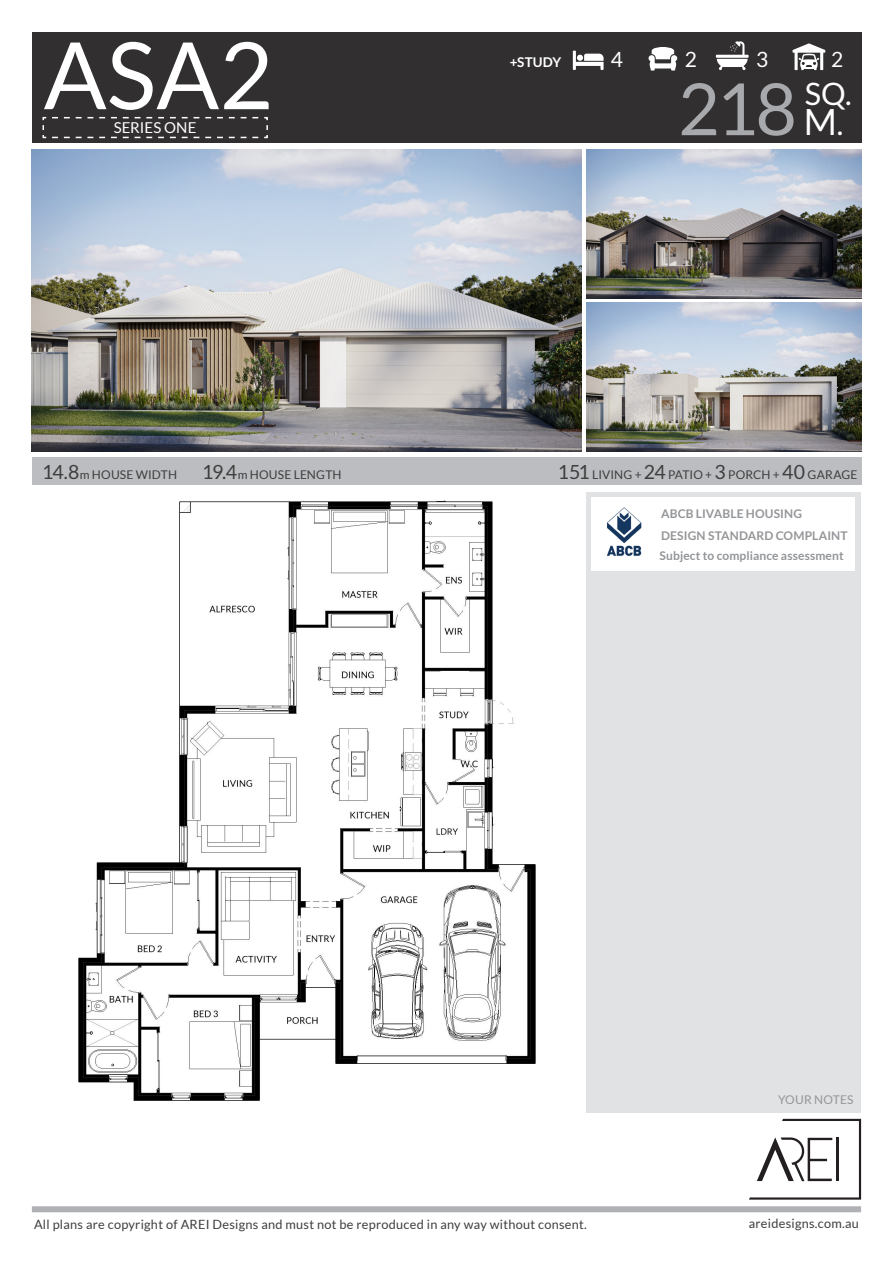
<style>
.page{position:relative;width:893px;height:1263px;background:#fff}
.page>*{position:absolute;margin:0;border:0;box-sizing:border-box;transform-origin:0 0}
.Plan_Code{font:93px "Lato";color:#fff}
.Sq_m_number{font:72px "Lato";color:#a8a9ad}
.t1{font:36.15px "Lato";color:#fff}
.t2{font:30.9px "Lato";color:#fff}
.Rooms{font:21px "Lato";color:#fff}
.Series{font:15px "Lato";letter-spacing:.005em;color:#fff}
.Text_medium{font:700 13.5px "Lato";letter-spacing:.01em;color:#fff}
.t3{font:12.75px "Lato";letter-spacing:.02em;color:#3e3e3f}
.t4{font:700 12px/20.7px "Lato";letter-spacing:.01em;color:#939598}
.Text_small{font:12px "Lato";letter-spacing:.01em;color:#3e3e3f}
.Text_medium-2{font:12px "Lato";letter-spacing:.015em;color:#3e3e3f}
.t5{font:12px "Lato";letter-spacing:.015em;color:#939598}
.s1{font-size:30.9px}
.s2{font-size:19.5px}
</style>
<div class="page">
<div style="left:586px;top:492px;width:275px;height:620px;background:#e1e2e4"></div>
<div style="left:32px;top:458px;width:829px;height:27px;background:#bcbdc0"></div>
<div style="left:32px;top:32px;width:829px;height:110px;background:#312f30"></div>
<svg style="left:42px;top:116px;width:226px;height:23px"></svg>
<svg style="left:573px;top:51px;width:31px;height:19px"></svg>
<svg style="left:716px;top:41px;width:33px;height:29px"></svg>
<svg style="left:648px;top:47px;width:29px;height:24px"></svg>
<svg style="left:792px;top:43px;width:33px;height:27px"></svg>
<svg style="left:749px;top:1119px;width:112px;height:80px"></svg>
<div style="left:32px;top:1206px;width:829px;height:6px;background:#b0b1b5"></div>
<div style="left:591px;top:497px;width:263px;height:74px;background:#fff"></div>
<img style="left:606px;top:507px;width:36px;height:49px">
<img style="left:78px;top:500px;width:458px;height:601px">
<img style="left:586px;top:302px;width:275px;height:149px">
<img style="left:586px;top:149px;width:275px;height:149px">
<img style="left:32px;top:149px;width:550px;height:302px">
<p class="Plan_Code" style="left:44px;top:24px;width:231px">ASA2</p>
<p class="Series" style="left:114px;top:119px;width:84px">SERIES ONE</p>
<p class="Text_medium" style="left:510px;top:54px;width:53px">+STUDY</p>
<p class="Rooms" style="left:611px;top:48px;width:14px">4</p>
<p class="Rooms" style="left:685px;top:48px;width:14px">2</p>
<p class="Rooms" style="left:756px;top:48px;width:14px">3</p>
<p class="Rooms" style="left:831px;top:48px;width:14px">2</p>
<p class="Sq_m_number" style="left:678px;top:69px;width:121px">218</p>
<h3 class="t2" style="left:805px;top:77px;width:48px">SQ.</h3>
<h3 class="t1" style="left:804px;top:102px;width:41px">M<span class="s1">.</span></h3>
<p class="Text_medium-2" style="left:42px;top:468px;width:136px"><span class="s2">14.8</span>m HOUSE WIDTH</p>
<p class="Text_medium-2" style="left:202px;top:468px;width:141px"><span class="s2">19.4</span>m HOUSE LENGTH</p>
<p class="Text_small" style="left:558px;top:468px;width:301px"><span class="s2">151</span> LIVING + <span class="s2">24</span> PATIO + <span class="s2">3</span> PORCH + <span class="s2">40</span> GARAGE</p>
<p class="t4" style="left:660px;top:503px;width:189px">ABCB LIVABLE HOUSING<br>DESIGN STANDARD COMPLAINT<br>Subject to compliance assessment</p>
<p class="t5" style="left:778px;top:1093px;width:77px">YOUR NOTES</p>
<p class="t3" style="left:34px;top:1217px;width:554px">All plans are copyright of AREI Designs and must not be reproduced in any way without consent.</p>
<p class="t3" style="left:749px;top:1216px;width:112px">areidesigns.com.au</p>
</div>
